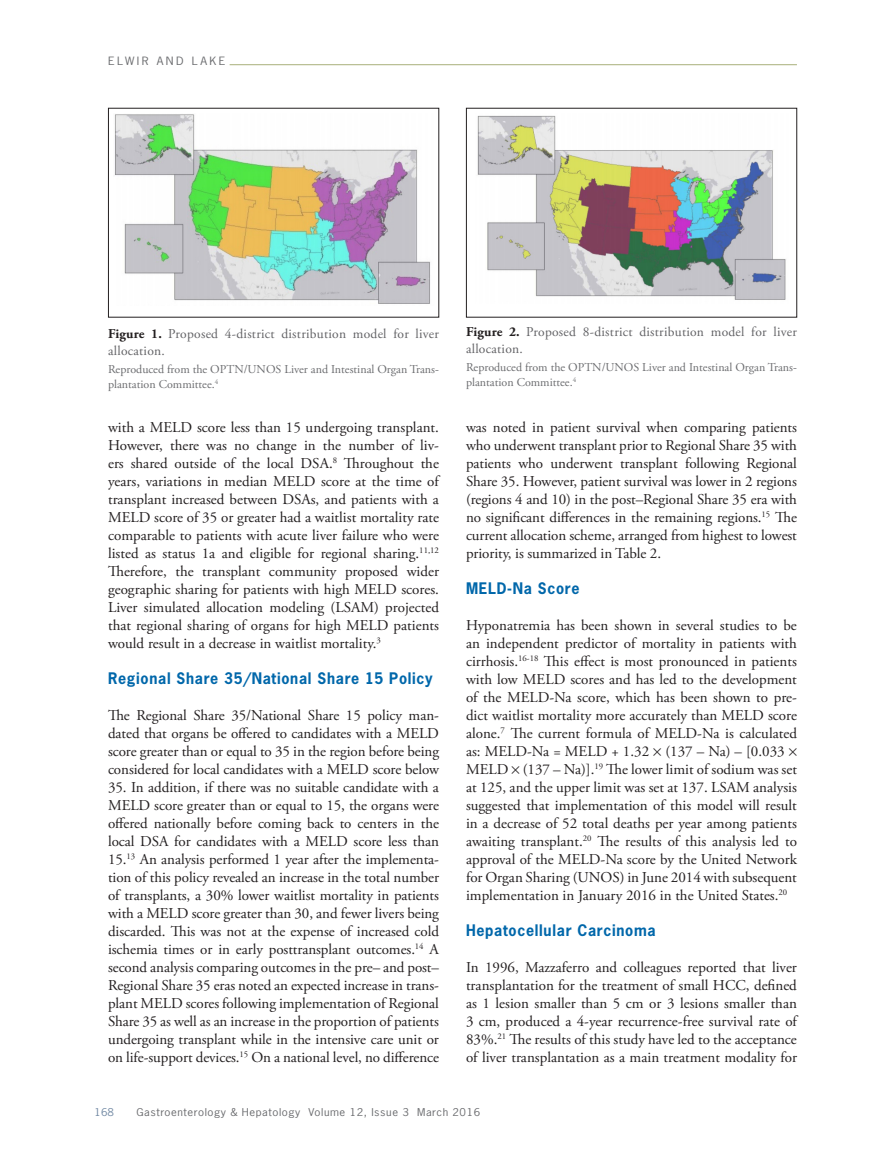
<style>
.page{position:relative;width:878px;height:1175px;background:#fff}
.page>*{position:absolute;margin:0;border:0;box-sizing:border-box;transform-origin:0 0}
.Text_Body{font:15px/18px "Adobe Garamond Pro";color:#231f20;text-align:justify}
.A_Head{font:700 15px "News Gothic Std";letter-spacing:.05em;color:#0067aa;scale:.95 1}
.Text_Body-2{font:13.5px/16.5px "Adobe Garamond Pro";letter-spacing:.02em;color:#636366}
.Text_Body-3{font:12px/15px "Adobe Garamond Pro";color:#6c6d70}
.t1{font:10.8px "News Gothic Std";letter-spacing:.2em;color:#6c6d70;scale:1.11 1}
.t2{font:10.2px "News Gothic Std";letter-spacing:.05em;color:#6c6d70;scale:1.11 1}
.t3{font:10.2px "News Gothic Std";color:#748ba5;scale:1.11 1}
.s1{font-weight:700;color:#231f20}
</style>
<div class="page">
<hr style="left:230px;top:64px;width:566px;height:1px;background:#a8b07a">
<img style="left:114px;top:114px;width:317px;height:190px">
<div style="left:108px;top:108px;width:331px;height:209px;border:1px solid #231f20"></div>
<img style="left:477px;top:115px;width:309px;height:185px">
<div style="left:466px;top:108px;width:330px;height:209px;border:1px solid #231f20"></div>
<p class="t1" style="left:108px;top:54px;width:107px">ELWIR AND LAKE</p>
<p class="Text_Body-2" style="left:108px;top:326px;width:332px"><span class="s1">Figure 1.</span> Proposed 4-district distribution model for liver allocation.</p>
<p class="Text_Body-3" style="left:108px;top:362px;width:332px">Reproduced from the OPTN/UNOS Liver and Intestinal Organ Trans&shy;plantation Committee.<sup>4</sup></p>
<p class="Text_Body" style="left:108px;top:419px;width:332px">with a MELD score less than 15 undergoing transplant.<br>However, there was no change in the number of liv&shy;ers shared outside of the local DSA.<sup>8</sup> Throughout the years, variations in median MELD score at the time of transplant increased between DSAs, and patients with a MELD score of 35 or greater had a waitlist mortality rate comparable to patients with acute liver failure who were listed as status 1a and eligible for regional sharing.<sup>11,12<br></sup>Therefore, the transplant community proposed wider geographic sharing for patients with high MELD scores.<br>Liver simulated allocation modeling (LSAM) projected that regional sharing of organs for high MELD patients would result in a decrease in waitlist mortality.<sup>3</sup></p>
<p class="A_Head" style="left:108px;top:668px;width:343px">Regional Share 35/National Share 15 Policy</p>
<p class="Text_Body" style="left:108px;top:707px;width:332px">The Regional Share 35/National Share 15 policy man&shy;dated that organs be offered to candidates with a MELD score greater than or equal to 35 in the region before being considered for local candidates with a MELD score below</p>
<p class="Text_Body" style="left:108px;top:779px;width:332px">35. In addition, if there was no suitable candidate with a MELD score greater than or equal to 15, the organs were offered nationally before coming back to centers in the local DSA for candidates with a MELD score less than 15.<sup>13</sup> An analysis performed 1 year after the implementa&shy;tion of this policy revealed an increase in the total number of transplants, a 30% lower waitlist mortality in patients with a MELD score greater than 30, and fewer livers being discarded. This was not at the expense of increased cold ischemia times or in early posttransplant outcomes.<sup>14</sup> A second analysis comparing outcomes in the pre– and post– Regional Share 35 eras noted an expected increase in trans&shy;plant MELD scores following implementation of Regional Share 35 as well as an increase in the proportion of patients undergoing transplant while in the intensive care unit or on life-support devices.<sup>15</sup> On a national level, no difference</p>
<p class="Text_Body-2" style="left:466px;top:324px;width:332px"><span class="s1">Figure 2.</span> Proposed 8-district distribution model for liver allocation.</p>
<p class="Text_Body-3" style="left:466px;top:360px;width:332px">Reproduced from the OPTN/UNOS Liver and Intestinal Organ Trans&shy;plantation Committee.<sup>4</sup></p>
<p class="Text_Body" style="left:466px;top:419px;width:332px">was noted in patient survival when comparing patients who underwent transplant prior to Regional Share 35 with patients who underwent transplant following Regional Share 35. However, patient survival was lower in 2 regions (regions 4 and 10) in the post–Regional Share 35 era with no significant differences in the remaining regions.<sup>15</sup> The current allocation scheme, arranged from highest to lowest priority, is summarized in Table 2.</p>
<p class="A_Head" style="left:466px;top:578px;width:121px">MELD-Na Score</p>
<p class="Text_Body" style="left:466px;top:617px;width:332px;text-align:left">Hyponatremia has been shown in several studies to be an independent predictor of mortality in patients with cirrhosis.<sup>16-18</sup> This effect is most pronounced in patients with low MELD scores and has led to the development of the MELD-Na score, which has been shown to pre&shy;dict waitlist mortality more accurately than MELD score alone.<sup>7</sup> The current formula of MELD-Na is calculated as: MELD-Na = MELD + 1.32 (137 – Na) – [0.033<br>MELD (137 – Na)].<sup>19</sup> The lower limit of sodium was set at 125, and the upper limit was set at 137. LSAM analysis suggested that implementation of this model will result in a decrease of 52 total deaths per year among patients awaiting transplant.<sup>20</sup> The results of this analysis led to approval of the MELD-Na score by the United Network for Organ Sharing (UNOS) in June 2014 with subsequent implementation in January 2016 in the United States.<sup>20</sup></p>
<p class="A_Head" style="left:466px;top:920px;width:201px">Hepatocellular Carcinoma</p>
<p class="Text_Body" style="left:466px;top:959px;width:332px">In 1996, Mazzaferro and colleagues reported that liver transplantation for the treatment of small HCC, defined as 1 lesion smaller than 5 cm or 3 lesions smaller than 3 cm, produced a 4-year recurrence-free survival rate of 83%.<sup>21</sup> The results of this study have led to the acceptance of liver transplantation as a main treatment modality for</p>
<p class="t3" style="left:94px;top:1105px;width:19px">168</p>
<p class="t2" style="left:136px;top:1105px;width:311px">Gastroenterology &amp; Hepatology Volume 12, Issue 3 March 2016</p>
</div>
